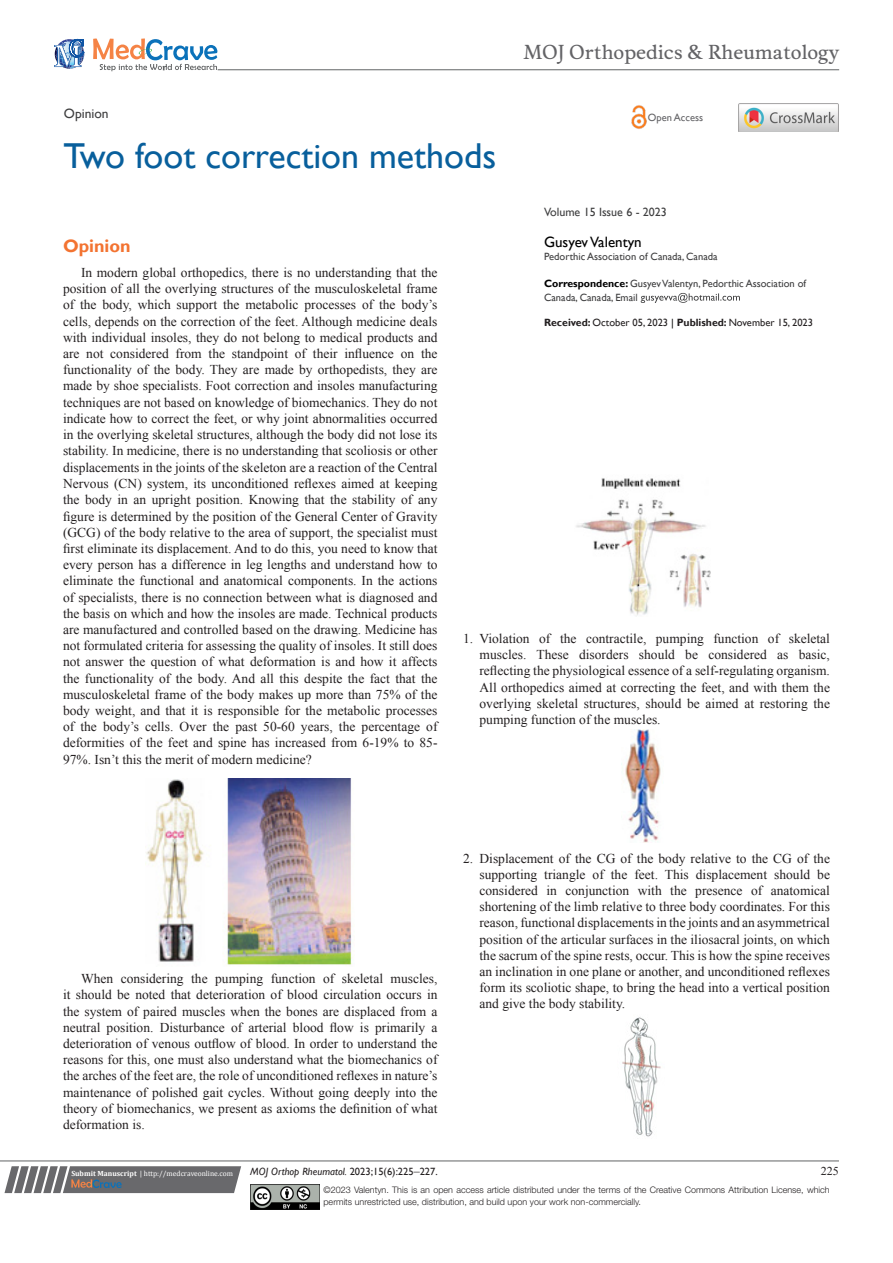
<style>
.page{position:relative;width:893px;height:1263px;background:#fff}
.page>*{position:absolute;margin:0;border:0;box-sizing:border-box;transform-origin:0 0}
.t1{font:36px "Gill Sans";color:#085f9c}
.t2{font:18.6px "Musee";color:#636366}
.List_Paragraph{font:700 18px "Gill Sans";color:#f37331}
.t3{font:15px "Gill Sans";color:#000}
.t4{font:13.5px/16.2px "Times New Roman";color:#231f20;text-align:justify}
.t5{font:13.5px "Gill Sans";color:#3e3e3f}
.t6{font:12px "Gill Sans";color:#3e3e3f}
.t7{font:12px "Times New Roman";color:#231f20}
.t8{font:10.5px/13.5px "Gill Sans";color:#3e3e3f}
.t9{font:10.5px "Gill Sans";color:#231f20}
.t10{font:italic 10.5px "Gill Sans";color:#231f20}
.t11{font:10.5px "Gill Sans";color:#636366}
.t12{font:300 9px/12px "Helvetica Neue LT Std";color:#231f20}
.t13{font:7.5px "Cambria";color:#fff}
.s1{font-weight:700;color:#000}
.s2{font-weight:700}
.s3{color:#000}
.s4{font-style:normal}
.s5{font-family:"Times New Roman";font-style:normal;font-size:12px}
</style>
<div class="page">
<svg style="left:4px;top:1166px;width:237px;height:27px;background:#78787a"></svg>
<hr style="left:0;top:1161px;width:839px;height:1px;background:#626465">
<img style="left:250px;top:1185px;width:69px;height:24px">
<svg style="left:641px;top:293px;width:99px;height:10px"></svg>
<svg style="left:54px;top:39px;width:30px;height:30px"></svg>
<svg style="left:93px;top:38px;width:124px;height:33px"></svg>
<hr style="left:218px;top:70px;width:621px;height:1px;background:#626465">
<img style="left:631px;top:105px;width:16px;height:24px">
<img style="left:739px;top:104px;width:99px;height:28px">
<img style="left:146px;top:779px;width:206px;height:186px">
<img style="left:576px;top:478px;width:135px;height:137px">
<img style="left:625px;top:730px;width:36px;height:112px">
<img style="left:622px;top:1017px;width:39px;height:120px">
<p class="t2" style="left:523px;top:41px;width:317px">MOJ Orthopedics &amp; Rheumatology</p>
<p class="t5" style="left:64px;top:105px;width:46px">Opinion</p>
<p class="t11" style="left:648px;top:112px;width:57px">Open Access</p>
<p class="t1" style="left:64px;top:135px;width:434px">Two foot correction methods</p>
<p class="List_Paragraph" style="left:63px;top:235px;width:69px">Opinion</p>
<p class="t4" style="left:63px;top:264px;width:376px;text-indent:18px">In modern global orthopedics, there is no understanding that the position of all the overlying structures of the musculoskeletal frame of the body, which support the metabolic processes of the body’s cells, depends on the correction of the feet. Although medicine deals with individual insoles, they do not belong to medical products and are not considered from the standpoint of their influence on the functionality of the body. They are made by orthopedists, they are made by shoe specialists. Foot correction and insoles manufacturing techniques are not based on knowledge of biomechanics. They do not indicate how to correct the feet, or why joint abnormalities occurred in the overlying skeletal structures, although the body did not lose its stability. In medicine, there is no understanding that scoliosis or other</p>
<p class="t6" style="left:544px;top:205px;width:124px">Volume 15 Issue 6 - 2023</p>
<p class="t3" style="left:544px;top:233px;width:99px">Gusyev Valentyn</p>
<p class="t8" style="left:544px;top:250px;width:175px">Pedorthic Association of Canada, Canada</p>
<p class="t8" style="left:544px;top:277px;width:264px"><span class="s1">Correspondence:</span> Gusyev Valentyn, Pedorthic Association of<br>Canada, Canada, Email</p>
<p class="t9" style="left:544px;top:316px;width:271px"><span class="s2">Received:</span> October 05, 2023 <span class="s3">|</span> <span class="s2">Published:</span> November 15, 2023</p>
<p class="t4" style="left:63px;top:459px;width:376px">displacements in the joints of the skeleton are a reaction of the Central Nervous (CN) system, its unconditioned reflexes aimed at keeping the body in an upright position. Knowing that the stability of any figure is determined by the position of the General Center of Gravity (GCG) of the body relative to the area of support, the specialist must first eliminate its displacement. And to do this, you need to know that every person has a difference in leg lengths and understand how to eliminate the functional and anatomical components. In the actions of specialists, there is no connection between what is diagnosed and the basis on which and how the insoles are made. Technical products are manufactured and controlled based on the drawing. Medicine has not formulated criteria for assessing the quality of insoles. It still does not answer the question of what deformation is and how it affects the functionality of the body. And all this despite the fact that the musculoskeletal frame of the body makes up more than 75% of the body weight, and that it is responsible for the metabolic processes of the body’s cells. Over the past 50-60 years, the percentage of deformities of the feet and spine has increased from 6-19% to 85- 97%. Isn’t this the merit of modern medicine?</p>
<p class="t4" style="left:479px;top:630px;width:352px;text-indent:-16px">1. Violation of the contractile, pumping function of skeletal muscles. These disorders should be considered as basic, reflecting the physiological essence of a self-regulating organism.<br>All orthopedics aimed at correcting the feet, and with them the overlying skeletal structures, should be aimed at restoring the pumping function of the muscles.</p>
<p class="t4" style="left:63px;top:970px;width:376px;text-indent:18px">When considering the pumping function of skeletal muscles, it should be noted that deterioration of blood circulation occurs in the system of paired muscles when the bones are displaced from a neutral position. Disturbance of arterial blood flow is primarily a deterioration of venous outflow of blood. In order to understand the reasons for this, one must also understand what the biomechanics of the arches of the feet are, the role of unconditioned reflexes in nature’s maintenance of polished gait cycles. Without going deeply into the theory of biomechanics, we present as axioms the definition of what deformation is.</p>
<p class="t4" style="left:479px;top:850px;width:352px;text-indent:-16px">2. Displacement of the CG of the body relative to the CG of the supporting triangle of the feet. This displacement should be considered in conjunction with the presence of anatomical shortening of the limb relative to three body coordinates. For this reason, functional displacements in the joints and an asymmetrical position of the articular surfaces in the iliosacral joints, on which the sacrum of the spine rests, occur. This is how the spine receives an inclination in one plane or another, and unconditioned reflexes form its scoliotic shape, to bring the head into a vertical position and give the body stability.</p>
<p class="t13" style="left:71px;top:1169px;width:163px"><span class="s2">Submit Manuscript</span> | http://medcraveonline.com</p>
<p class="t10" style="left:250px;top:1165px;width:189px">MOJ Orthop Rheumatol. <span class="s4">2023;15(6):225</span><span class="s5">‒</span><span class="s4">227.</span></p>
<p class="t7" style="left:821px;top:1163px;width:19px">225</p>
<p class="t12" style="left:323px;top:1183px;width:508px">©2023 Valentyn. This is an open access article distributed under the terms of the Creative Commons Attribution License, which permits unrestricted use, distribution, and build upon your work non-commercially.</p>
</div>
